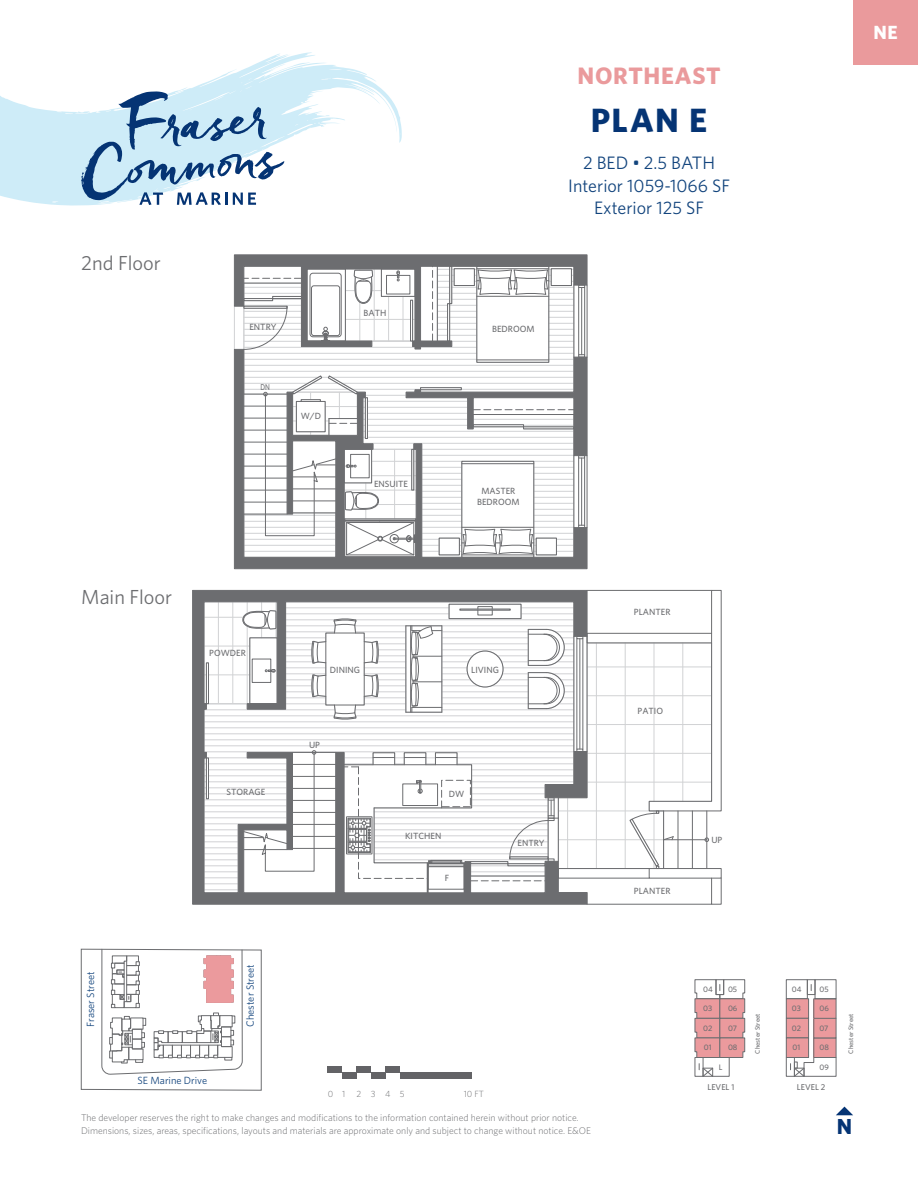
<style>
.page{position:relative;width:918px;height:1188px;background:#fff}
.page>*{position:absolute;margin:0;border:0;box-sizing:border-box;transform-origin:0 0}
.t1{font:700 33.75px "Whitney HTF";color:#053474}
.t2{font:700 23.85px "Whitney HTF";letter-spacing:.025em;color:#ea9a9c}
.t3{font:700 21.75px "Whitney HTF";color:#053474}
.t4{font:20.4px "Whitney";color:#6c6d70}
.t5{font:700 19.05px "Whitney HTF";color:#fff}
.t6{font:18px/22.5px "Whitney HTF";color:#12447d;text-align:center}
.t7{font:10.5px "Whitney";color:#12447d}
.t8{font:300 9.75px/12.8px "Whitney";color:#6c6d70}
.t9{font:500 9px "Whitney";color:#6c6d70}
.t10{font:300 9px "Whitney";letter-spacing:1.005em;color:#6c6d70}
.t11{font:500 8.4px "Whitney";color:#6c6d70}
.t12{font:500 8.4px "Whitney";color:#6c6d70;scale:.8 1}
.t13{font:500 7.95px "Whitney";color:#6c6d70}
.t14{font:500 6.6px "Whitney";color:#6c6d70}
</style>
<div class="page">
<div style="left:192px;top:590px;width:396px;height:315px;background:#6c6d70"></div>
<div style="left:234px;top:558px;width:353px;height:11px;background:#6c6d70"></div>
<hr style="left:587px;top:904px;width:125px;height:1px;background:#6c6d70">
<hr style="left:587px;top:456px;width:1px;height:72px;background:#6c6d70">
<hr style="left:587px;top:285px;width:1px;height:72px;background:#6c6d70">
<div style="left:711px;top:878px;width:10px;height:26px;border:1px solid #6c6d70"></div>
<svg style="left:203px;top:590px;width:519px;height:303px"></svg>
<svg style="left:234px;top:254px;width:353px;height:304px"></svg>
<svg style="left:81px;top:949px;width:181px;height:142px"></svg>
<div style="left:807px;top:980px;width:8px;height:15px;border:1px solid #6c6d70"></div>
<div style="left:786px;top:1057px;width:9px;height:20px;border:1px solid #6c6d70"></div>
<div style="left:786px;top:980px;width:22px;height:19px;border:1px solid #6c6d70"></div>
<div style="left:786px;top:999px;width:23px;height:19px;background:#eb9a9d"></div>
<div style="left:786px;top:999px;width:23px;height:20px;border:1px solid #6c6d70"></div>
<div style="left:786px;top:1018px;width:23px;height:20px;background:#eb9a9d"></div>
<div style="left:786px;top:1018px;width:23px;height:20px;border:1px solid #6c6d70"></div>
<div style="left:786px;top:1038px;width:23px;height:20px;background:#eb9a9d"></div>
<div style="left:786px;top:1038px;width:23px;height:20px;border:1px solid #6c6d70"></div>
<div style="left:814px;top:1038px;width:22px;height:20px;background:#eb9a9d"></div>
<div style="left:814px;top:1038px;width:22px;height:20px;border:1px solid #6c6d70"></div>
<div style="left:814px;top:1018px;width:22px;height:20px;background:#eb9a9d"></div>
<div style="left:814px;top:1018px;width:22px;height:20px;border:1px solid #6c6d70"></div>
<div style="left:814px;top:999px;width:22px;height:19px;background:#eb9a9d"></div>
<div style="left:814px;top:999px;width:22px;height:20px;border:1px solid #6c6d70"></div>
<div style="left:815px;top:980px;width:21px;height:19px;border:1px solid #6c6d70"></div>
<svg style="left:790px;top:1057px;width:46px;height:20px"></svg>
<svg style="left:695px;top:979px;width:50px;height:98px"></svg>
<svg style="left:0;top:52px;width:402px;height:154px"></svg>
<svg style="left:81px;top:91px;width:204px;height:114px"></svg>
<svg style="left:836px;top:1107px;width:17px;height:8px"></svg>
<div style="left:853px;top:0;width:65px;height:65px;background:#ea9a9c"></div>
<div style="left:371px;top:1073px;width:14px;height:6px;background:#636366"></div>
<div style="left:328px;top:1066px;width:14px;height:7px;background:#636366"></div>
<div style="left:342px;top:1073px;width:15px;height:6px;background:#636366"></div>
<div style="left:357px;top:1066px;width:14px;height:7px;background:#636366"></div>
<div style="left:385px;top:1066px;width:15px;height:7px;background:#636366"></div>
<div style="left:400px;top:1073px;width:72px;height:6px;background:#636366"></div>
<h3 class="t4" style="left:81px;top:251px;width:81px">2nd Floor</h3>
<p class="t9" style="left:249px;top:321px;width:29px">ENTRY</p>
<p class="t12" style="left:261px;top:382px;width:13px">DN</p>
<p class="t9" style="left:301px;top:411px;width:22px">W/D</p>
<p class="t9" style="left:364px;top:307px;width:24px">BATH</p>
<p class="t9" style="left:374px;top:478px;width:36px">ENSUITE</p>
<h2 class="t2" style="left:578px;top:61px;width:144px">NORTHEAST</h2>
<h1 class="t1" style="left:591px;top:100px;width:118px">PLAN E</h1>
<h3 class="t6" style="left:568px;top:151px;width:163px">2 BED • 2.5 BATH<br>Interior 1059-1066 SF<br>Exterior 125 SF</h3>
<p class="t9" style="left:492px;top:323px;width:44px">BEDROOM</p>
<p class="t9" style="left:481px;top:485px;width:35px">MASTER</p>
<p class="t9" style="left:477px;top:496px;width:44px">BEDROOM</p>
<h3 class="t5" style="left:873px;top:21px;width:26px">NE</h3>
<h3 class="t4" style="left:81px;top:585px;width:92px">Main Floor</h3>
<p class="t9" style="left:209px;top:648px;width:38px">POWDER</p>
<p class="t9" style="left:227px;top:786px;width:40px">STORAGE</p>
<p class="t7" style="left:84px;top:1027px;width:57px;rotate:-90deg">Fraser Street</p>
<p class="t7" style="left:244px;top:1027px;width:64px;rotate:-90deg">Chester Street</p>
<p class="t7" style="left:137px;top:1074px;width:71px">SE Marine Drive</p>
<p class="t9" style="left:330px;top:664px;width:32px">DINING</p>
<p class="t9" style="left:309px;top:740px;width:13px">UP</p>
<p class="t9" style="left:471px;top:664px;width:29px">LIVING</p>
<p class="t9" style="left:449px;top:788px;width:17px">DW</p>
<p class="t9" style="left:405px;top:830px;width:38px">KITCHEN</p>
<p class="t9" style="left:445px;top:872px;width:6px">F</p>
<p class="t9" style="left:518px;top:837px;width:29px">ENTRY</p>
<p class="t10" style="left:328px;top:1088px;width:78px">01 2345</p>
<p class="t10" style="left:464px;top:1088px;width:22px">10 FT</p>
<p class="t8" style="left:81px;top:1111px;width:512px">The developer reserves the right to make changes and modifications to the information contained herein without prior notice.<br>Dimensions, sizes, areas, specifications, layouts and materials are approximate only and subject to change without notice. E&amp;OE</p>
<p class="t9" style="left:634px;top:606px;width:38px">PLANTER</p>
<p class="t9" style="left:638px;top:705px;width:27px">PATIO</p>
<p class="t9" style="left:634px;top:886px;width:38px">PLANTER</p>
<p class="t9" style="left:711px;top:834px;width:13px">UP</p>
<p class="t13" style="left:703px;top:984px;width:11px">04</p>
<p class="t13" style="left:703px;top:1023px;width:11px">02</p>
<p class="t13" style="left:703px;top:1004px;width:10px">03</p>
<p class="t13" style="left:728px;top:984px;width:11px">05</p>
<p class="t13" style="left:728px;top:1023px;width:10px">07</p>
<p class="t13" style="left:728px;top:1004px;width:11px">06</p>
<p class="t13" style="left:704px;top:1043px;width:9px">01</p>
<p class="t13" style="left:728px;top:1043px;width:11px">08</p>
<p class="t13" style="left:792px;top:984px;width:11px">04</p>
<p class="t13" style="left:792px;top:1023px;width:11px">02</p>
<p class="t13" style="left:819px;top:984px;width:11px">05</p>
<p class="t13" style="left:819px;top:1023px;width:10px">07</p>
<p class="t13" style="left:792px;top:1004px;width:10px">03</p>
<p class="t13" style="left:819px;top:1004px;width:11px">06</p>
<p class="t14" style="left:754px;top:1054px;width:41px;rotate:-90deg">Chester Street</p>
<p class="t14" style="left:847px;top:1054px;width:41px;rotate:-90deg">Chester Street</p>
<p class="t13" style="left:793px;top:1043px;width:9px">01</p>
<p class="t13" style="left:819px;top:1043px;width:11px">08</p>
<p class="t13" style="left:719px;top:1062px;width:5px">L</p>
<p class="t13" style="left:820px;top:1062px;width:11px">09</p>
<p class="t11" style="left:707px;top:1082px;width:28px">LEVEL 1</p>
<p class="t11" style="left:797px;top:1082px;width:30px">LEVEL 2</p>
<h3 class="t3" style="left:837px;top:1113px;width:17px">N</h3>
</div>
